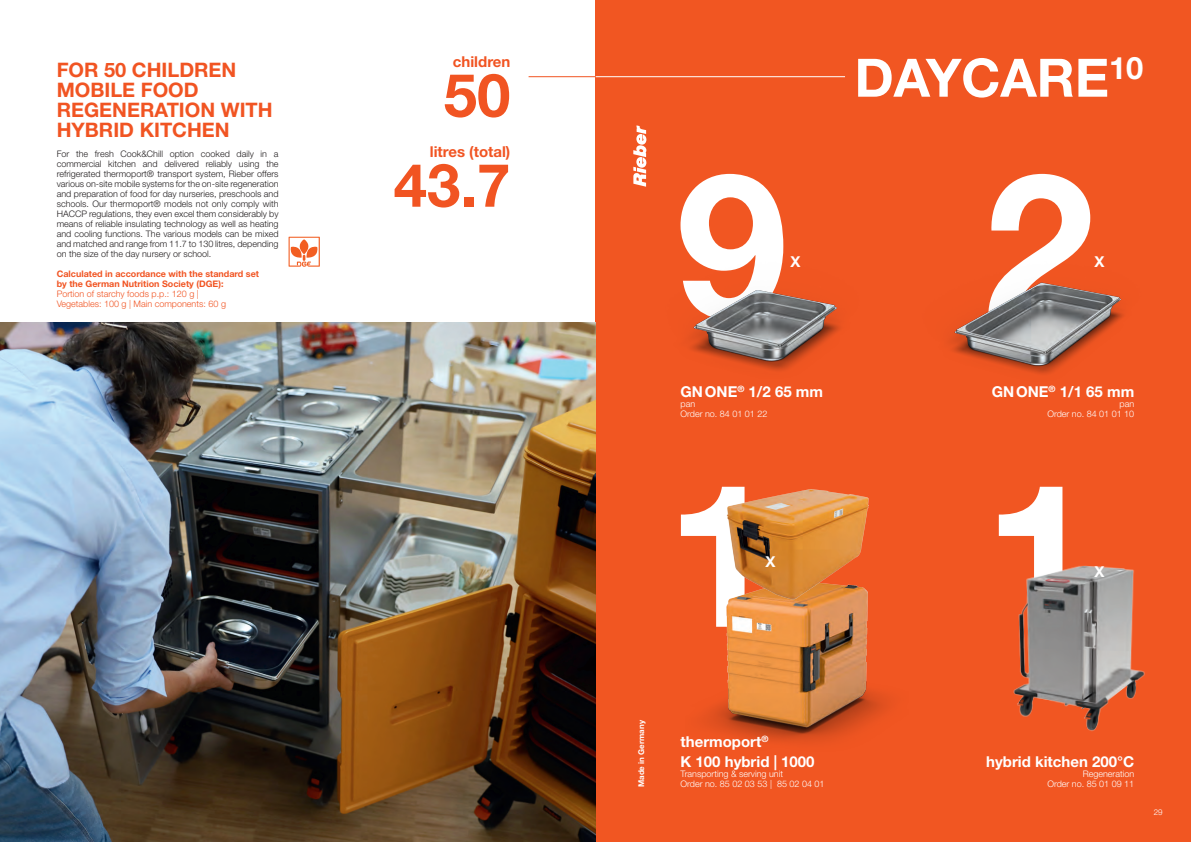
<style>
.page{position:relative;width:1191px;height:842px;background:#fff}
.page>*{position:absolute;margin:0;border:0;box-sizing:border-box;transform-origin:0 0}
.t1{font:700 200px "Helvetica Neue LT Std";color:#fff}
.t2{font:700 60px "Helvetica Neue LT Std";color:#f15422}
.t3{font:700 53px "Helvetica Neue LT Std";color:#fff}
.t4{font:700 20px/20px "Helvetica Neue LT Std";color:#f15422}
.t5{font:700 15px/20px "Helvetica Neue LT Std";color:#fff}
.t6{font:700 15px "Helvetica Neue LT Std";color:#f15422}
.t7{font:300 9px/10px "Helvetica Neue LT Std";color:#231f20;text-align:justify}
.t8{font:300 9px/10px "Helvetica Neue LT Std";color:#fff}
.t9{font:700 9px/10px "Helvetica Neue LT Std";color:#f15422}
.t10{font:300 9px/10px "Helvetica Neue LT Std";color:#f15422}
.t11{font:700 8px "Helvetica Neue LT Std";color:#fff}
.t12{font:300 8px "Helvetica Neue LT Std";color:#fff}
</style>
<div class="page">
<div style="left:595px;top:0;width:596px;height:842px;background:#f15622"></div>
<img style="left:949px;top:282px;width:175px;height:92px">
<img style="left:689px;top:290px;width:152px;height:81px">
<img style="left:704px;top:659px;width:185px;height:84px">
<img style="left:726px;top:489px;width:143px;height:170px">
<img style="left:0;top:322px;width:595px;height:520px">
<img style="left:1013px;top:565px;width:132px;height:166px">
<svg style="left:633px;top:125px;width:13px;height:62px"></svg>
<hr style="left:528px;top:76px;width:67px;height:1px;background:#f15422">
<svg style="left:288px;top:237px;width:32px;height:30px"></svg>
<hr style="left:595px;top:76px;width:250px;height:1px;background:#fff">
<h3 class="t4" style="left:57px;top:59px;width:217px">FOR 50 CHILDREN<br>MOBILE FOOD<br>REGENERATION WITH<br>HYBRID KITCHEN</h3>
<p class="t7" style="left:57px;top:148px;width:223px">For the fresh Cook&amp;Chill option cooked daily in a commercial kitchen and delivered reliably using the refrigerated thermoport® transport system, Rieber offers various on-site mobile systems for the on-site regeneration and preparation of food for day nurseries, preschools and schools. Our thermoport® models not only comply with HACCP regulations, they even excel them considerably by means of reliable insulating technology as well as heating and cooling functions. The various models can be mixed and matched and range from 11.7 to 130 litres, depending on the size of the day nursery or school.</p>
<p class="t9" style="left:57px;top:268px;width:204px">Calculated in accordance with the standard set by the German Nutrition Society (DGE):</p>
<p class="t10" style="left:57px;top:288px;width:171px">Portion of starchy foods p.p.: 120 g |<br>Vegetables: 100 g | Main components: 60 g</p>
<h3 class="t6" style="left:453px;top:52px;width:59px">children</h3>
<h2 class="t2" style="left:444px;top:58px;width:68px">50</h2>
<h3 class="t6" style="left:430px;top:142px;width:82px">litres (total)</h3>
<h2 class="t2" style="left:393px;top:148px;width:118px">43.7</h2>
<h3 class="t3" style="left:854px;top:45px;width:290px">DAYCARE<sup>10</sup></h3>
<h1 class="t1" style="left:676px;top:122px;width:113px">9</h1>
<h3 class="t5" style="left:790px;top:251px;width:12px">X</h3>
<h1 class="t1" style="left:984px;top:122px;width:113px">2</h1>
<h3 class="t5" style="left:1094px;top:251px;width:12px">X</h3>
<h3 class="t5" style="left:680px;top:381px;width:144px">GNONE<sup>®</sup> 1/2 65 mm</h3>
<p class="t8" style="left:680px;top:398px;width:88px">pan<br>Order no. 84 01 01 22</p>
<h3 class="t5" style="left:991px;top:381px;width:144px">GNONE<sup>®</sup> 1/1 65 mm</h3>
<p class="t8" style="left:1047px;top:398px;width:88px;text-align:right">pan<br>Order no. 84 01 01 10</p>
<h1 class="t1" style="left:666px;top:432px;width:113px">1</h1>
<h3 class="t5" style="left:765px;top:551px;width:12px">X</h3>
<h1 class="t1" style="left:984px;top:432px;width:113px">1</h1>
<h3 class="t5" style="left:1094px;top:561px;width:12px">X</h3>
<p class="t11" style="left:636px;top:787px;width:69px;rotate:-90deg">Made in Germany</p>
<h3 class="t5" style="left:680px;top:731px;width:135px">thermoport<sup>®<br></sup>K 100 hybrid | 1000</h3>
<p class="t8" style="left:680px;top:768px;width:145px">Transporting &amp; serving unit<br>Order no. 85 02 03 53 | 85 02 04 01</p>
<h3 class="t5" style="left:986px;top:751px;width:149px">hybrid kitchen 200°C</h3>
<p class="t8" style="left:1047px;top:768px;width:88px;text-align:right">Regeneration<br>Order no. 85 01 09 11</p>
<p class="t12" style="left:1153px;top:807px;width:10px">29</p>
</div>
